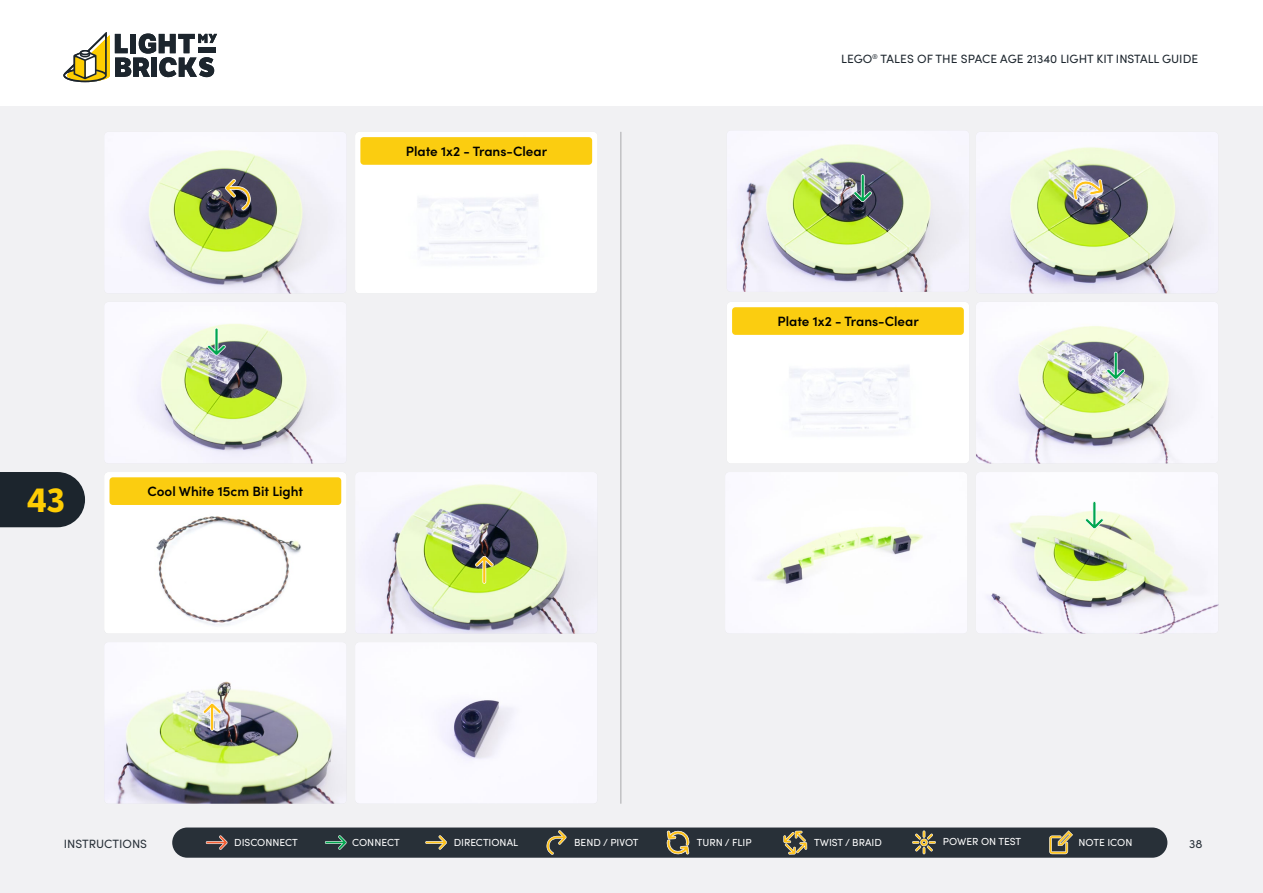
<style>
.page{position:relative;width:1263px;height:893px;background:#fff}
.page>*{position:absolute;margin:0;border:0;box-sizing:border-box;transform-origin:0 0}
.t1{font:700 33px "LFT Etica";color:#ffcd03}
.t2{font:600 13.5px "Sofia Pro";color:#000}
.t3{font:12px "Sofia Pro";color:#1c252d}
.t4{font:12px "Sofia Pro";color:#283038}
.t5{font:10.2px "Sofia Pro";color:#fff}
</style>
<div class="page">
<div style="left:0;top:106px;width:1263px;height:787px;background:#f1f1f3"></div>
<hr style="left:621px;top:132px;width:1px;height:672px;background:#000">
<div style="left:172px;top:827px;width:995px;height:31px;background:#283038;border-radius:15px"></div>
<svg style="left:783px;top:831px;width:24px;height:23px"></svg>
<svg style="left:206px;top:835px;width:22px;height:15px"></svg>
<svg style="left:325px;top:835px;width:22px;height:15px"></svg>
<svg style="left:425px;top:835px;width:22px;height:15px"></svg>
<svg style="left:546px;top:830px;width:21px;height:25px"></svg>
<svg style="left:1049px;top:830px;width:24px;height:24px"></svg>
<svg style="left:912px;top:830px;width:24px;height:24px"></svg>
<svg style="left:666px;top:830px;width:24px;height:25px"></svg>
<svg style="left:63px;top:32px;width:154px;height:50px"></svg>
<img style="left:355px;top:132px;width:242px;height:161px">
<div style="left:360px;top:137px;width:232px;height:28px;background:#fbcd10;border-radius:3px"></div>
<img style="left:727px;top:302px;width:242px;height:161px">
<div style="left:732px;top:307px;width:232px;height:28px;background:#fbcd10;border-radius:3px"></div>
<img style="left:105px;top:132px;width:241px;height:161px">
<img style="left:976px;top:132px;width:242px;height:161px">
<img style="left:105px;top:472px;width:241px;height:161px">
<div style="left:109px;top:477px;width:232px;height:28px;background:#fbcd10;border-radius:3px"></div>
<img style="left:105px;top:643px;width:241px;height:161px">
<img style="left:727px;top:131px;width:242px;height:161px">
<img style="left:356px;top:472px;width:241px;height:162px">
<img style="left:976px;top:472px;width:242px;height:162px">
<img style="left:105px;top:302px;width:241px;height:161px">
<img style="left:976px;top:302px;width:242px;height:161px">
<img style="left:356px;top:643px;width:241px;height:160px">
<svg style="left:203px;top:703px;width:18px;height:28px"></svg>
<svg style="left:475px;top:556px;width:19px;height:28px"></svg>
<svg style="left:1085px;top:501px;width:18px;height:28px"></svg>
<svg style="left:1106px;top:352px;width:19px;height:28px"></svg>
<svg style="left:853px;top:174px;width:19px;height:28px"></svg>
<svg style="left:207px;top:328px;width:19px;height:28px"></svg>
<svg style="left:225px;top:179px;width:26px;height:31px"></svg>
<svg style="left:1071px;top:179px;width:33px;height:21px"></svg>
<img style="left:726px;top:472px;width:241px;height:161px">
<svg style="left:0;top:472px;width:85px;height:55px;background:#2a333a"></svg>
<h2 class="t2" style="left:406px;top:141px;width:143px">Plate 1x2 - Trans-Clear</h2>
<h1 class="t1" style="left:27px;top:480px;width:40px">43</h1>
<h2 class="t2" style="left:148px;top:481px;width:157px">Cool White 15cm Bit Light</h2>
<p class="t3" style="left:841px;top:50px;width:358px">LEGO<sup>®</sup> TALES OF THE SPACE AGE 21340 LIGHT KIT INSTALL GUIDE</p>
<h2 class="t2" style="left:777px;top:311px;width:143px">Plate 1x2 - Trans-Clear</h2>
<p class="t4" style="left:64px;top:835px;width:85px">INSTRUCTIONS</p>
<p class="t5" style="left:234px;top:835px;width:65px">DISCONNECT</p>
<p class="t5" style="left:352px;top:835px;width:49px">CONNECT</p>
<p class="t5" style="left:454px;top:835px;width:66px">DIRECTIONAL</p>
<p class="t5" style="left:574px;top:835px;width:66px">BEND / PIVOT</p>
<p class="t5" style="left:697px;top:835px;width:56px">TURN / FLIP</p>
<p class="t5" style="left:814px;top:835px;width:69px">TWIST / BRAID</p>
<p class="t5" style="left:943px;top:834px;width:80px">POWER ON TEST</p>
<p class="t5" style="left:1078px;top:835px;width:55px">NOTE ICON</p>
<p class="t4" style="left:1189px;top:835px;width:15px">38</p>
</div>
